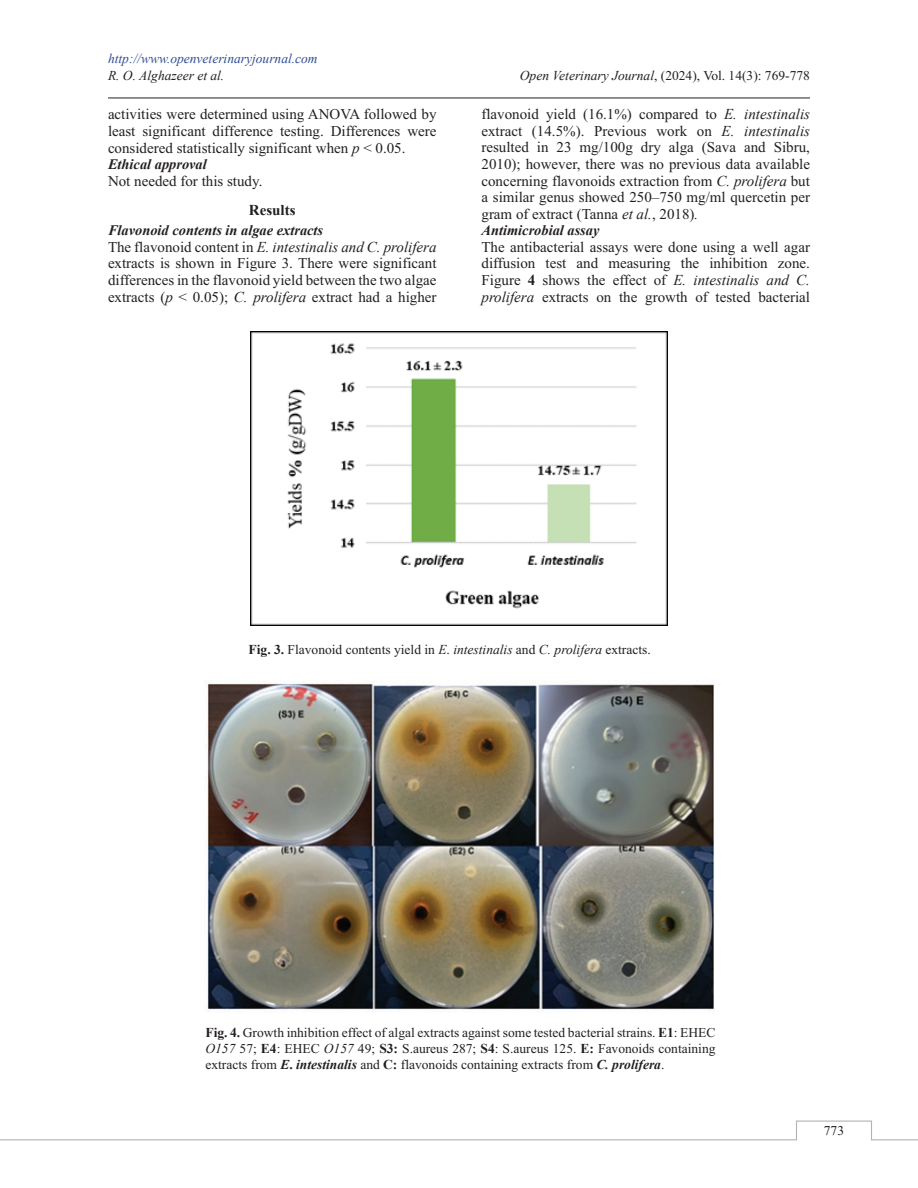
<style>
.page{position:relative;width:918px;height:1188px;background:#fff}
.page>*{position:absolute;margin:0;border:0;box-sizing:border-box;transform-origin:0 0}
.t1{font:15px/16.6px "Times New Roman";color:#231f20;text-align:justify}
.t2{font:700 15px "Times New Roman";color:#231f20}
.t3{font:italic 700 14.4px "Times New Roman";color:#231f20}
.t4{font:13.5px/16.2px "Times New Roman";color:#231f20;text-align:justify}
.t5{font:italic 13.5px "Times New Roman";color:#304d94}
.t6{font:italic 13.5px "Times New Roman";color:#231f20}
.s1{font-style:italic}
.s2{font-weight:700}
.s3{font-weight:700;font-style:italic}
</style>
<div class="page">
<hr style="left:108px;top:98px;width:702px;height:1px;background:#231f20">
<svg style="left:0;top:1120px;width:918px;height:21px"></svg>
<img style="left:250px;top:331px;width:418px;height:294px">
<img style="left:204px;top:681px;width:511px;height:331px">
<p class="t5" style="left:108px;top:50px;width:211px">http://www.openveterinaryjournal.com</p>
<p class="t6" style="left:108px;top:66px;width:118px">R. O. Alghazeer et al.</p>
<p class="t4" style="left:520px;top:67px;width:292px"><span class="s1">Open Veterinary Journal</span>, (2024), Vol. 14(3): 769-778</p>
<p class="t1" style="left:108px;top:106px;width:330px">activities were determined using ANOVA followed by least significant difference testing. Differences were considered statistically significant when <span class="s1">p</span> &lt; 0.05.</p>
<p class="t3" style="left:108px;top:154px;width:100px">Ethical approval</p>
<p class="t1" style="left:108px;top:172px;width:156px">Not needed for this study.</p>
<p class="t2" style="left:249px;top:199px;width:48px">Results</p>
<p class="t3" style="left:108px;top:220px;width:217px">Flavonoid contents in algae extracts</p>
<p class="t1" style="left:108px;top:238px;width:330px">The flavonoid content in <span class="s1">E. intestinalis and C. prolifera </span>extracts is shown in Figure 3. There were significant differences in the flavonoid yield between the two algae extracts (<span class="s1">p</span> &lt; 0.05); <span class="s1">C. prolifera</span> extract had a higher</p>
<p class="t1" style="left:482px;top:106px;width:330px">flavonoid yield (16.1%) compared to <span class="s1">E. intestinalis </span>extract (14.5%). Previous work on <span class="s1">E. intestinalis </span>resulted in 23 mg/100g dry alga (Sava and Sibru, 2010); however, there was no previous data available concerning flavonoids extraction from <span class="s1">C. prolifera</span> but a similar genus showed 250–750 mg/ml quercetin per gram of extract (Tanna <span class="s1">et al.</span>, 2018)<span class="s1">.</span></p>
<p class="t3" style="left:482px;top:220px;width:120px">Antimicrobial assay</p>
<p class="t1" style="left:482px;top:238px;width:330px">The antibacterial assays were done using a well agar diffusion test and measuring the inhibition zone.<br>Figure <span class="s2">4</span> shows the effect of <span class="s1">E. intestinalis and C. prolifera</span> extracts on the growth of tested bacterial</p>
<p class="t4" style="left:249px;top:641px;width:404px"><span class="s2">Fig. 3.</span> Flavonoid contents yield in <span class="s1">E</span>. <span class="s1">intestinalis</span> and <span class="s1">C. prolifera</span> extracts.</p>
<p class="t4" style="left:206px;top:1024px;width:512px"><span class="s2">Fig. 4.</span> Growth inhibition effect of algal extracts against some tested bacterial strains. <span class="s2">E1</span>: EHEC <span class="s1">O157</span> 57; <span class="s2">E4</span>: EHEC <span class="s1">O157</span> 49; <span class="s2">S3:</span> S.aureus 287; <span class="s2">S4</span>: S.aureus 125. <span class="s2">E:</span> Favonoids containing extracts from <span class="s3">E</span><span class="s2">.</span> <span class="s3">intestinalis</span> and <span class="s2">C:</span> flavonoids containing extracts from <span class="s3">C. prolifera</span>.</p>
<p class="t4" style="left:824px;top:1122px;width:22px">773</p>
</div>
